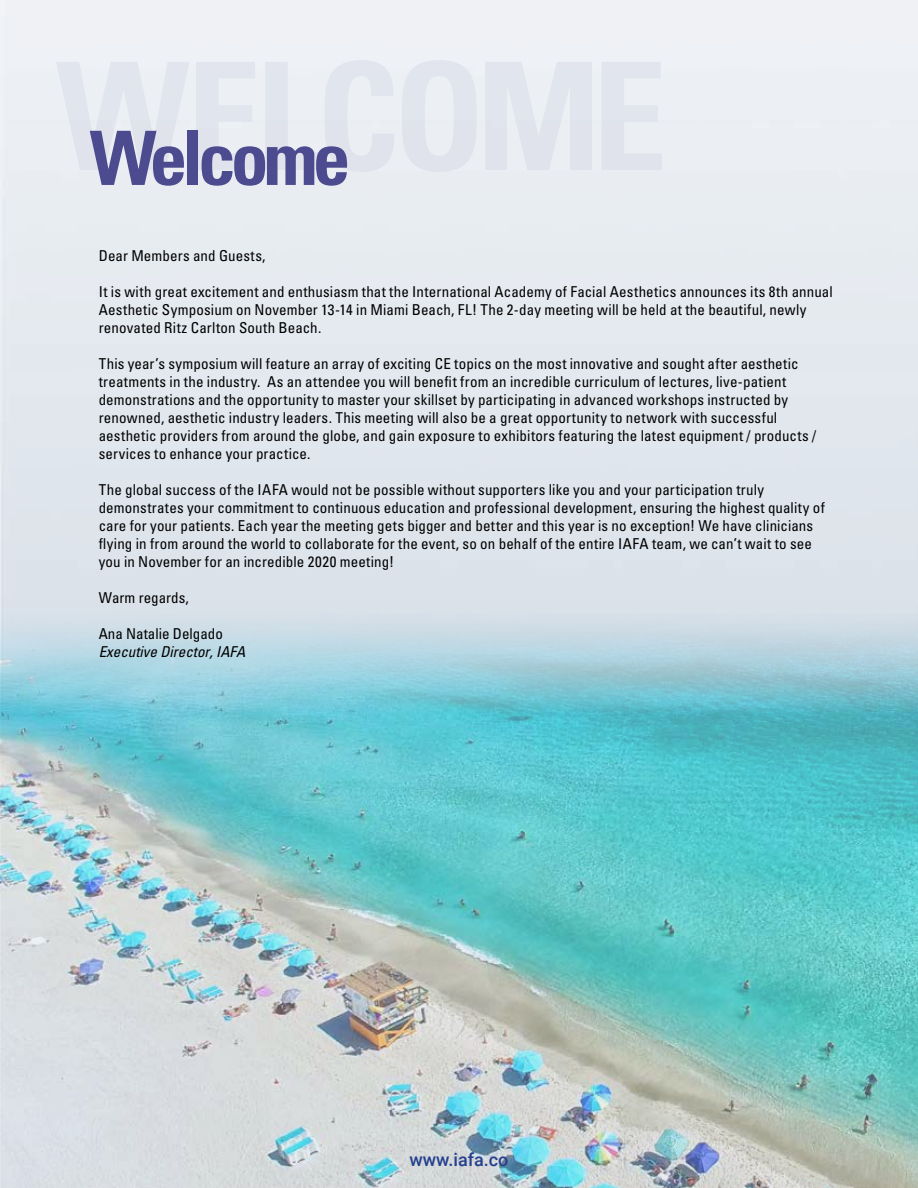
<style>
.page{position:relative;width:918px;height:1188px;background:#fff}
.page>*{position:absolute;margin:0;border:0;box-sizing:border-box;transform-origin:0 0}
.t1{font:700 condensed 150px "Univers";letter-spacing:-.04em;color:#4d4b8f}
.t2{font:700 condensed 75px "Univers";letter-spacing:-.065em;color:#4d4b8f}
.t3{font:500 18px "Roboto";color:#25408f}
.t4{font:condensed 15px/18px "Univers";letter-spacing:.01em;color:#000}
.t5{font:italic condensed 15px "Univers";color:#000}
</style>
<div class="page">
<img style="left:0;top:593px;width:918px;height:595px">
<h1 class="t1" style="left:56px;top:25px;width:612px">WELCOME</h1>
<h2 class="t2" style="left:90px;top:112px;width:262px">Welcome</h2>
<p class="t4" style="left:99px;top:246px;width:168px">Dear Members and Guests,</p>
<p class="t4" style="left:99px;top:282px;width:735px">It is with great excitement and enthusiasm that the International Academy of Facial Aesthetics announces its 8th annual<br>Aesthetic Symposium on November 13-14 in Miami Beach, FL! The 2-day meeting will be held at the beautiful, newly renovated Ritz Carlton South Beach.</p>
<p class="t4" style="left:99px;top:354px;width:719px">This year’s symposium will feature an array of exciting CE topics on the most innovative and sought after aesthetic treatments in the industry. As an attendee you will benefit from an incredible curriculum of lectures, live-patient demonstrations and the opportunity to master your skillset by participating in advanced workshops instructed by renowned, aesthetic industry leaders. This meeting will also be a great opportunity to network with successful aesthetic providers from around the globe, and gain exposure to exhibitors featuring the latest equipment / products / services to enhance your practice.</p>
<p class="t4" style="left:99px;top:480px;width:728px">The global success of the IAFA would not be possible without supporters like you and your participation truly demonstrates your commitment to continuous education and professional development, ensuring the highest quality of care for your patients. Each year the meeting gets bigger and better and this year is no exception! We have clinicians flying in from around the world to collaborate for the event, so on behalf of the entire IAFA team, we can’t wait to see you in November for an incredible 2020 meeting!</p>
<p class="t4" style="left:99px;top:588px;width:91px">Warm regards,</p>
<p class="t4" style="left:99px;top:624px;width:126px">Ana Natalie Delgado</p>
<p class="t5" style="left:99px;top:642px;width:148px">Executive Director, IAFA</p>
<p class="t3" style="left:409px;top:1147px;width:101px">www.iafa.co</p>
</div>
